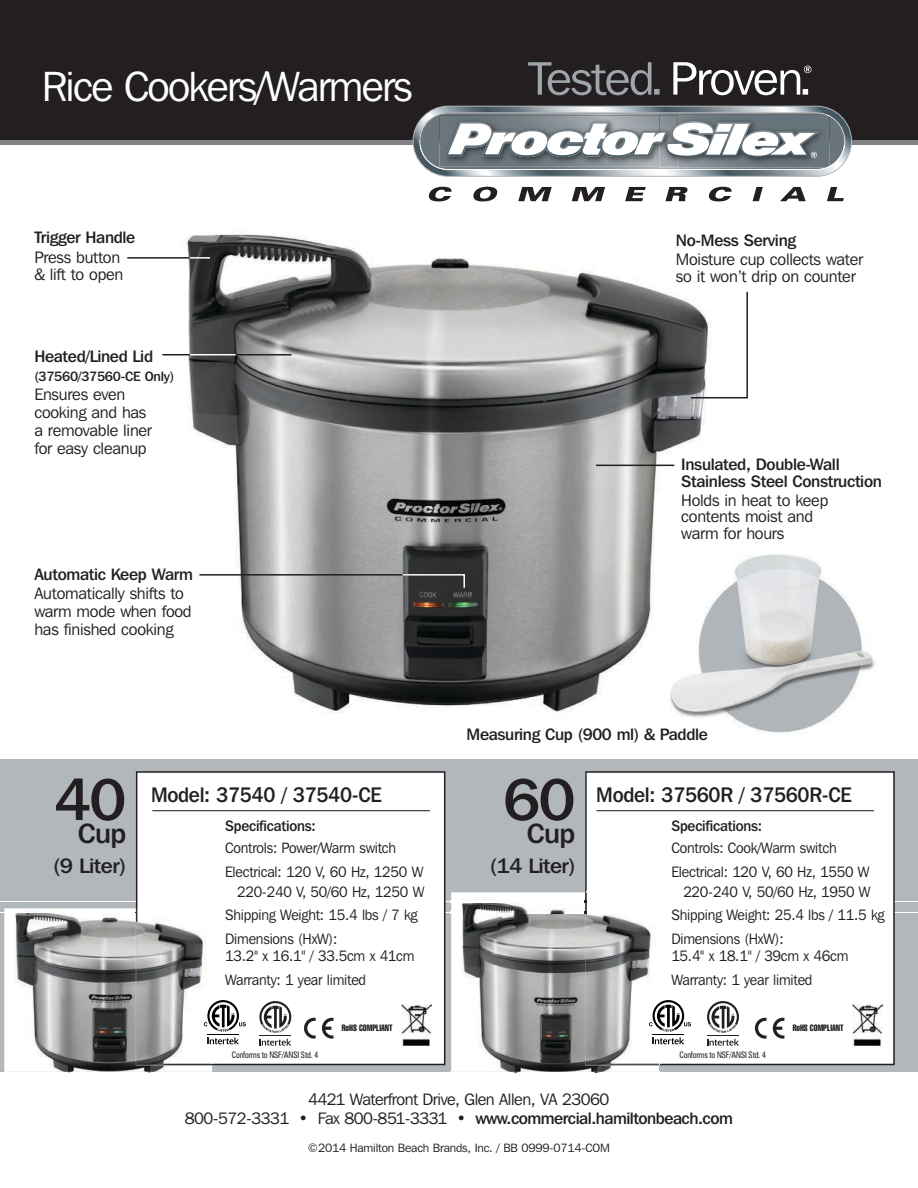
<style>
.page{position:relative;width:918px;height:1188px;background:#fff}
.page>*{position:absolute;margin:0;border:0;box-sizing:border-box;transform-origin:0 0}
.t1{font:42px "Franklin Gothic IT Cby BT";letter-spacing:-.04em;color:#fff}
.t2{font:500 27.75px "Franklin Gothic IT Cby BT";letter-spacing:-.025em;color:#231f20;scale:1.05 1}
.t3{font:500 21px "Franklin Gothic IT Cby BT";letter-spacing:-.015em;color:#231f20;scale:.95 1}
.t4{font:500 20.7px "Franklin Gothic IT Cby BT";letter-spacing:-.025em;color:#231f20;scale:1.05 1}
.t5{font:16.5px/17.9px "Franklin Gothic IT Cby BT";letter-spacing:-.015em;color:#231f20}
.t6{font:500 16.5px/16.5px "Franklin Gothic IT Cby BT";letter-spacing:-.02em;color:#231f20}
.t7{font:15px/23.5px "Franklin Gothic IT Cby BT";letter-spacing:-.015em;color:#231f20;scale:.95 1}
.t8{font:500 15px "Franklin Gothic IT Cby BT";letter-spacing:-.015em;color:#231f20;scale:.95 1}
.t9{font:500 13.5px "Franklin Gothic IT Cby BT";letter-spacing:-.02em;color:#231f20}
.t10{font:12px "Franklin Gothic IT Cby BT";letter-spacing:-.015em;color:#231f20}
.t11{font:condensed 9px "Zurich BT";letter-spacing:-.02em;color:#231f20;scale:.9 1}
.t12{font:extra-condensed 9px "Swiss 911 BT";color:#231f20;scale:.93 1}
.s1{font-weight:500}
</style>
<div class="page">
<div style="left:0;top:760px;width:918px;height:312px;background:#b2b7bb"></div>
<img style="left:162px;top:234px;width:308px;height:479px">
<img style="left:470px;top:265px;width:236px;height:291px">
<img style="left:470px;top:556px;width:183px;height:156px">
<img style="left:659px;top:544px;width:216px;height:190px">
<div style="left:0;top:0;width:918px;height:141px;background:#231f20"></div>
<hr style="left:0;top:140px;width:918px;height:4px;background:#808285">
<svg style="left:690px;top:290px;width:58px;height:109px"></svg>
<hr style="left:162px;top:354px;width:129px;height:1px;background:#231f20">
<hr style="left:190px;top:354px;width:46px;height:1px;background:#fff">
<svg style="left:528px;top:62px;width:132px;height:33px"></svg>
<svg style="left:673px;top:62px;width:138px;height:33px"></svg>
<svg style="left:413px;top:106px;width:439px;height:70px;background:#9aa2a6"></svg>
<svg style="left:429px;top:187px;width:23px;height:14px"></svg>
<svg style="left:473px;top:187px;width:25px;height:14px"></svg>
<svg style="left:518px;top:187px;width:34px;height:14px"></svg>
<svg style="left:572px;top:187px;width:33px;height:14px"></svg>
<svg style="left:625px;top:187px;width:21px;height:14px"></svg>
<svg style="left:665px;top:187px;width:23px;height:14px"></svg>
<svg style="left:708px;top:187px;width:24px;height:14px"></svg>
<svg style="left:753px;top:187px;width:10px;height:14px"></svg>
<svg style="left:780px;top:187px;width:26px;height:14px"></svg>
<svg style="left:827px;top:187px;width:17px;height:14px"></svg>
<hr style="left:596px;top:465px;width:78px;height:1px;background:#231f20">
<hr style="left:127px;top:257px;width:76px;height:2px;background:#231f20">
<hr style="left:190px;top:257px;width:20px;height:2px;background:#fff">
<hr style="left:199px;top:574px;width:265px;height:2px;background:#231f20">
<svg style="left:401px;top:573px;width:65px;height:16px"></svg>
<hr style="left:0;top:901px;width:918px;height:1px;background:#fff">
<hr style="left:0;top:912px;width:918px;height:1px;background:#fff">
<div style="left:136px;top:771px;width:309px;height:294px;background:#fff"></div>
<div style="left:585px;top:771px;width:310px;height:294px;background:#fff"></div>
<img style="left:4px;top:908px;width:208px;height:164px">
<img style="left:4px;top:912px;width:132px;height:1px">
<img style="left:136px;top:908px;width:76px;height:157px">
<img style="left:451px;top:892px;width:208px;height:180px">
<img style="left:451px;top:901px;width:134px;height:1px">
<img style="left:451px;top:912px;width:134px;height:1px">
<img style="left:585px;top:892px;width:74px;height:173px">
<svg style="left:304px;top:1018px;width:12px;height:21px"></svg>
<svg style="left:322px;top:1018px;width:12px;height:21px"></svg>
<img style="left:402px;top:1005px;width:29px;height:40px">
<svg style="left:755px;top:1018px;width:12px;height:21px"></svg>
<svg style="left:773px;top:1018px;width:11px;height:21px"></svg>
<img style="left:853px;top:1005px;width:29px;height:40px">
<hr style="left:152px;top:810px;width:278px;height:1px;background:#231f20">
<hr style="left:596px;top:810px;width:278px;height:1px;background:#231f20">
<svg style="left:204px;top:1000px;width:42px;height:44px;background:#b5b5b5"></svg>
<hr style="left:207px;top:1034px;width:32px;height:1px;background:#000001">
<svg style="left:260px;top:1039px;width:31px;height:7px"></svg>
<hr style="left:259px;top:1035px;width:32px;height:1px;background:#231f20">
<svg style="left:259px;top:1001px;width:32px;height:32px"></svg>
<svg style="left:707px;top:1039px;width:32px;height:7px"></svg>
<hr style="left:707px;top:1035px;width:32px;height:1px;background:#231f20">
<svg style="left:707px;top:1001px;width:32px;height:32px"></svg>
<svg style="left:649px;top:1000px;width:42px;height:44px;background:#b5b5b5"></svg>
<hr style="left:653px;top:1034px;width:31px;height:1px;background:#000001">
<h1 class="t1" style="left:42px;top:61px;width:372px">Rice Cookers/Warmers</h1>
<p class="t6" style="left:34px;top:229px;width:103px">Trigger Handle</p>
<p class="t5" style="left:34px;top:248px;width:91px;line-height:17.4px">Press button &amp; lift to open</p>
<p class="t6" style="left:34px;top:348px;width:120px">Heated/Lined Lid</p>
<p class="t9" style="left:34px;top:368px;width:141px">(37560/37560-CE Only)</p>
<p class="t5" style="left:34px;top:386px;width:119px">Ensures even cooking and has a removable liner for easy cleanup</p>
<p class="t6" style="left:34px;top:565px;width:160px">Automatic Keep Warm</p>
<p class="t5" style="left:34px;top:584px;width:159px">Automatically shifts to warm mode when food has finished cooking</p>
<h2 class="t2" style="left:54px;top:816px;width:71px"><sup>40</sup>Cup</h2>
<p class="t4" style="left:53px;top:853px;width:71px">(9 Liter)</p>
<p class="t3" style="left:151px;top:781px;width:245px">Model: 37540 / 37540-CE</p>
<p class="t8" style="left:225px;top:816px;width:97px">Specifications:</p>
<p class="t7" style="left:225px;top:835px;width:210px;line-height:24.3px">Controls: Power/Warm switch<br>Electrical: 120 V, 60 Hz, 1250 W</p>
<p class="t7" style="left:225px;top:879px;width:211px;text-indent:12px">220-240 V, 50/60 Hz, 1250 W<br>Shipping Weight: 15.4 lbs / 7 kg<br>Dimensions (HxW):</p>
<p class="t7" style="left:225px;top:944px;width:201px">13.2" x 16.1" / 33.5cm x 41cm<br>Warranty: 1 year limited</p>
<p class="t6" style="left:676px;top:231px;width:122px">No-Mess Serving</p>
<p class="t5" style="left:676px;top:250px;width:189px;line-height:17.4px">Moisture cup collects water so it won’t drip on counter</p>
<p class="t6" style="left:681px;top:456px;width:202px">Insulated, Double-Wall<br>Stainless Steel Construction</p>
<p class="t5" style="left:681px;top:492px;width:149px;line-height:16.5px">Holds in heat to keep contents moist and warm for hours</p>
<p class="t6" style="left:467px;top:726px;width:243px">Measuring Cup (900 ml) &amp; Paddle</p>
<h2 class="t2" style="left:503px;top:816px;width:71px"><sup>60</sup>Cup</h2>
<p class="t4" style="left:490px;top:853px;width:83px">(14 Liter)</p>
<p class="t3" style="left:596px;top:781px;width:271px">Model: 37560R / 37560R-CE</p>
<p class="t8" style="left:671px;top:816px;width:97px">Specifications:</p>
<p class="t7" style="left:671px;top:835px;width:210px;line-height:24.3px">Controls: Cook/Warm switch<br>Electrical: 120 V, 60 Hz, 1550 W</p>
<p class="t7" style="left:671px;top:879px;width:226px;text-indent:12px">220-240 V, 50/60 Hz, 1950 W<br>Shipping Weight: 25.4 lbs / 11.5 kg<br>Dimensions (HxW):</p>
<p class="t7" style="left:671px;top:944px;width:188px">15.4" x 18.1" / 39cm x 46cm<br>Warranty: 1 year limited</p>
<p class="t12" style="left:342px;top:1022px;width:56px">RoHS COMPLIANT</p>
<p class="t12" style="left:793px;top:1022px;width:56px">RoHS COMPLIANT</p>
<p class="t11" style="left:232px;top:1049px;width:97px">Conforms to NSF/ANSI Std. 4</p>
<p class="t11" style="left:680px;top:1049px;width:97px">Conforms to NSF/ANSI Std. 4</p>
<p class="t5" style="left:185px;top:1089px;width:550px;line-height:19.5px;text-align:center">4421 Waterfront Drive, Glen Allen, VA 23060<br>800-572-3331 • Fax 800-851-3331 • <span class="s1">www.commercial.hamiltonbeach.com</span></p>
<p class="t10" style="left:308px;top:1141px;width:304px">©2014 Hamilton Beach Brands, Inc. / BB 0999-0714-COM</p>
</div>
